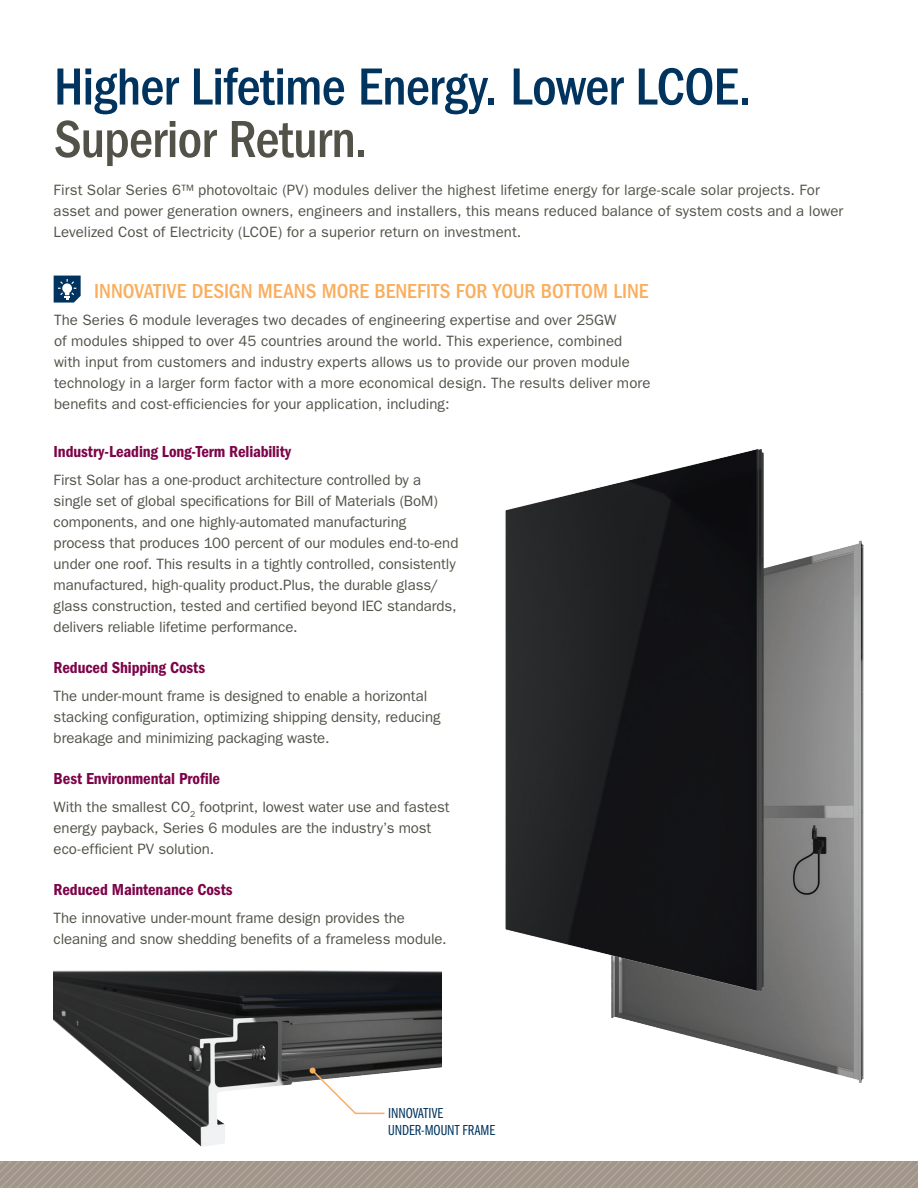
<style>
.page{position:relative;width:918px;height:1188px;background:#fff}
.page>*{position:absolute;margin:0;border:0;box-sizing:border-box;transform-origin:0 0}
.t1{font:500 condensed 54px/52.5px "ITC Franklin Gothic Std";letter-spacing:-.015em;color:#00345e}
.Body_Header{font:500 condensed 21px "ITC Franklin Gothic Std";color:#faae5d}
.Sub_Head{font:16.5px "ITC Franklin Gothic Std Dm Cd";letter-spacing:-.005em;color:#7d0449}
.Body_Copy{font:15px/21px "ITC Franklin Gothic Std";color:#535249}
.Sub_Head-2{font:15px/16.5px "ITC Franklin Gothic Std Bk Cp";color:#00345e}
.s1{color:#535249}
</style>
<div class="page">
<img style="left:54px;top:970px;width:388px;height:177px">
<svg style="left:310px;top:1068px;width:76px;height:47px"></svg>
<svg style="left:54px;top:276px;width:27px;height:27px"></svg>
<svg style="left:0;top:1161px;width:918px;height:27px;background:#a4998d"></svg>
<img style="left:611px;top:540px;width:253px;height:543px">
<img style="left:505px;top:449px;width:314px;height:543px">
<p class="t1" style="left:54px;top:61px;width:699px">Higher Lifetime Energy. Lower LCOE.<br><span class="s1">Superior Return.</span></p>
<p class="Body_Copy" style="left:54px;top:179px;width:791px">First Solar Series 6™ photovoltaic (PV) modules deliver the highest lifetime energy for large-scale solar projects. For asset and power generation owners, engineers and installers, this means reduced balance of system costs and a lower<br>Levelized Cost of Electricity (LCOE) for a superior return on investment.</p>
<p class="Body_Header" style="left:94px;top:279px;width:556px">INNOVATIVE DESIGN MEANS MORE BENEFITS FOR YOUR BOTTOM LINE</p>
<p class="Body_Copy" style="left:54px;top:310px;width:598px">The Series 6 module leverages two decades of engineering expertise and over 25GW<br>of modules shipped to over 45 countries around the world. This experience, combined with input from customers and industry experts allows us to provide our proven module technology in a larger form factor with a more economical design. The results deliver more benefits and cost-efficiencies for your application, including:</p>
<p class="Sub_Head" style="left:54px;top:442px;width:239px">Industry-Leading Long-Term Reliability</p>
<p class="Body_Copy" style="left:54px;top:469px;width:406px">First Solar has a one-product architecture controlled by a single set of global specifications for Bill of Materials (BoM) components, and one highly-automated manufacturing process that produces 100 percent of our modules end-to-end under one roof. This results in a tightly controlled, consistently manufactured, high-quality product.Plus, the durable glass/ glass construction, tested and certified beyond IEC standards, delivers reliable lifetime performance.</p>
<p class="Sub_Head" style="left:54px;top:658px;width:153px">Reduced Shipping Costs</p>
<p class="Body_Copy" style="left:54px;top:685px;width:388px">The under-mount frame is designed to enable a horizontal stacking configuration, optimizing shipping density, reducing breakage and minimizing packaging waste.</p>
<p class="Sub_Head" style="left:54px;top:769px;width:168px">Best Environmental Profile</p>
<p class="Body_Copy" style="left:54px;top:796px;width:397px">With the smallest CO<sub>2</sub> footprint, lowest water use and fastest energy payback, Series 6 modules are the industry’s most eco-efficient PV solution.</p>
<p class="Sub_Head" style="left:54px;top:880px;width:181px">Reduced Maintenance Costs</p>
<p class="Body_Copy" style="left:54px;top:907px;width:395px">The innovative under-mount frame design provides the cleaning and snow shedding benefits of a frameless module.</p>
<p class="Sub_Head-2" style="left:388px;top:1105px;width:108px">INNOVATIVE<br>UNDER-MOUNT FRAME</p>
</div>
